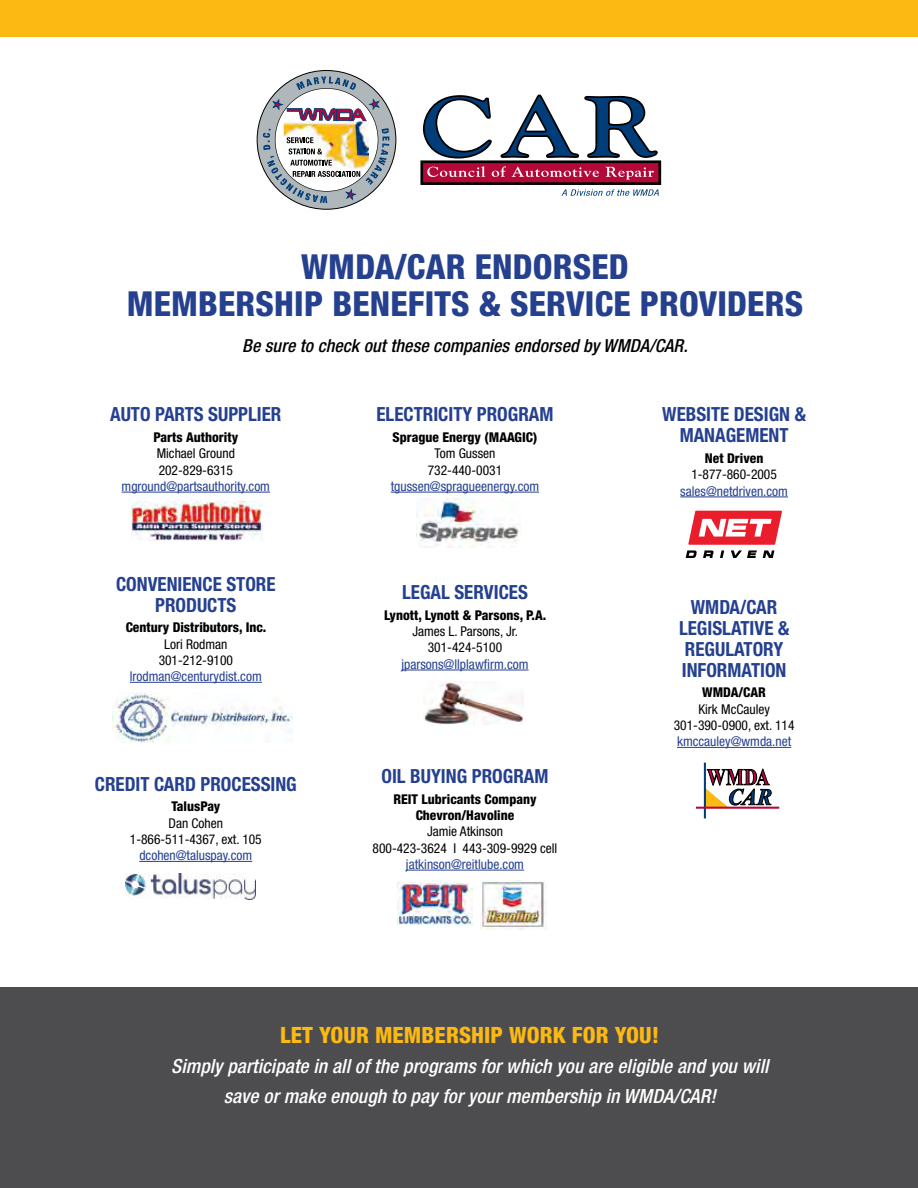
<style>
.page{position:relative;width:918px;height:1188px;background:#fff}
.page>*{position:absolute;margin:0;border:0;box-sizing:border-box;transform-origin:0 0}
.t1{font:800 condensed 34.5px/37.5px "Helvetica Neue";letter-spacing:.005em;color:#25408f;text-align:center}
.t2{font:800 condensed 22.5px "Helvetica Neue";letter-spacing:.005em;color:#fdb913}
.t3{font:700 condensed 19.5px/21px "Helvetica Neue";color:#25408f;text-align:center}
.t4{font:italic 500 condensed 19.5px/30px "Helvetica Neue";letter-spacing:.005em;color:#fff;text-align:center}
.t5{font:italic 500 condensed 18px "Helvetica Neue";letter-spacing:.005em;color:#000}
.t6{font:condensed 13.5px/16.2px "Helvetica Neue";color:#000;text-align:center}
.t7{font:condensed 13.5px "Helvetica Neue";color:#25408f}
.t8{font:800 condensed 13.5px/16.2px "Helvetica Neue";color:#000;text-align:center}
</style>
<div class="page">
<div style="left:0;top:987px;width:918px;height:201px;background:#4d4d4f"></div>
<div style="left:0;top:0;width:918px;height:37px;background:#fdb913"></div>
<svg style="left:257px;top:71px;width:139px;height:138px"></svg>
<img style="left:263px;top:76px;width:126px;height:127px">
<svg style="left:422px;top:95px;width:70px;height:64px"></svg>
<svg style="left:500px;top:95px;width:158px;height:63px"></svg>
<div style="left:420px;top:160px;width:241px;height:25px;background:#b30838;border:3px solid #000"></div>
<svg style="left:427px;top:166px;width:58px;height:11px"></svg>
<svg style="left:492px;top:166px;width:14px;height:11px"></svg>
<svg style="left:512px;top:167px;width:87px;height:10px"></svg>
<svg style="left:605px;top:167px;width:49px;height:13px"></svg>
<svg style="left:561px;top:189px;width:98px;height:7px"></svg>
<hr style="left:122px;top:492px;width:148px;height:1px;background:#25408f">
<hr style="left:130px;top:682px;width:132px;height:1px;background:#25408f">
<hr style="left:139px;top:861px;width:113px;height:1px;background:#25408f">
<hr style="left:391px;top:492px;width:148px;height:1px;background:#25408f">
<hr style="left:401px;top:670px;width:128px;height:1px;background:#25408f">
<hr style="left:406px;top:870px;width:118px;height:1px;background:#25408f">
<hr style="left:680px;top:497px;width:108px;height:1px;background:#25408f">
<hr style="left:677px;top:747px;width:114px;height:1px;background:#25408f">
<img style="left:112px;top:693px;width:181px;height:50px">
<img style="left:125px;top:874px;width:131px;height:26px">
<svg style="left:686px;top:511px;width:96px;height:47px"></svg>
<img style="left:417px;top:498px;width:102px;height:50px">
<hr style="left:704px;top:763px;width:2px;height:55px;background:#003d79">
<hr style="left:697px;top:807px;width:82px;height:2px;background:#b30838">
<svg style="left:705px;top:768px;width:67px;height:39px"></svg>
<img style="left:132px;top:501px;width:131px;height:39px">
<img style="left:424px;top:681px;width:100px;height:43px">
<img style="left:481px;top:881px;width:66px;height:48px">
<img style="left:397px;top:883px;width:76px;height:41px">
<h1 class="t1" style="left:127px;top:247px;width:678px">WMDA/CAR ENDORSED<br>MEMBERSHIP BENEFITS &amp; SERVICE PROVIDERS</h1>
<h3 class="t5" style="left:242px;top:335px;width:447px">Be sure to check out these companies endorsed by WMDA/CAR.</h3>
<h3 class="t3" style="left:110px;top:404px;width:173px">AUTO PARTS SUPPLIER</h3>
<p class="t8" style="left:153px;top:429px;width:86px">Parts Authority</p>
<p class="t6" style="left:157px;top:445px;width:80px;text-align:left">Michael Ground<br>202-829-6315</p>
<p class="t7" style="left:122px;top:478px;width:150px">mground@partsauthority.com</p>
<h3 class="t3" style="left:116px;top:573px;width:161px">CONVENIENCE STORE<br>PRODUCTS</h3>
<p class="t8" style="left:126px;top:619px;width:142px">Century Distributors, Inc.</p>
<p class="t6" style="left:159px;top:636px;width:76px">Lori Rodman<br>301-212-9100</p>
<p class="t7" style="left:130px;top:668px;width:133px">lrodman@centurydist.com</p>
<h3 class="t3" style="left:95px;top:773px;width:204px">CREDIT CARD PROCESSING</h3>
<p class="t8" style="left:171px;top:798px;width:51px">TalusPay</p>
<p class="t6" style="left:130px;top:815px;width:133px">Dan Cohen<br>1-866-511-4367, ext. 105</p>
<p class="t7" style="left:139px;top:847px;width:114px">dcohen@taluspay.com</p>
<h3 class="t3" style="left:376px;top:404px;width:179px">ELECTRICITY PROGRAM</h3>
<p class="t8" style="left:393px;top:429px;width:146px">Sprague Energy (MAAGIC)</p>
<p class="t6" style="left:428px;top:445px;width:76px">Tom Gussen<br>732-440-0031</p>
<p class="t7" style="left:391px;top:478px;width:150px">tgussen@spragueenergy.com</p>
<h3 class="t3" style="left:402px;top:582px;width:127px">LEGAL SERVICES</h3>
<p class="t8" style="left:384px;top:607px;width:164px">Lynott, Lynott &amp; Parsons, P.A.</p>
<p class="t6" style="left:412px;top:623px;width:107px">James L. Parsons, Jr.<br>301-424-5100</p>
<p class="t7" style="left:401px;top:656px;width:129px">jparsons@llplawfirm.com</p>
<h3 class="t3" style="left:382px;top:766px;width:168px">OIL BUYING PROGRAM</h3>
<p class="t8" style="left:393px;top:791px;width:145px">REIT Lubricants Company<br>Chevron/Havoline</p>
<p class="t6" style="left:373px;top:823px;width:186px">Jamie Atkinson<br>800-423-3624 I 443-309-9929 cell</p>
<p class="t7" style="left:406px;top:856px;width:120px">jatkinson@reitlube.com</p>
<h3 class="t3" style="left:662px;top:404px;width:145px">WEBSITE DESIGN &amp;<br>MANAGEMENT</h3>
<p class="t8" style="left:705px;top:450px;width:60px">Net Driven</p>
<p class="t6" style="left:691px;top:466px;width:87px">1-877-860-2005</p>
<p class="t7" style="left:680px;top:483px;width:109px">sales@netdriven.com</p>
<h3 class="t3" style="left:679px;top:596px;width:112px">WMDA/CAR<br>LEGISLATIVE &amp;<br>REGULATORY<br>INFORMATION</h3>
<p class="t8" style="left:702px;top:684px;width:65px">WMDA/CAR</p>
<p class="t6" style="left:674px;top:701px;width:122px">Kirk McCauley<br>301-390-0900, ext. 114</p>
<p class="t7" style="left:677px;top:733px;width:116px">kmccauley@wmda.net</p>
<h2 class="t2" style="left:280px;top:1021px;width:381px">LET YOUR MEMBERSHIP WORK FOR YOU!</h2>
<h3 class="t4" style="left:171px;top:1050px;width:599px">Simply participate in all of the programs for which you are eligible and you will save or make enough to pay for your membership in WMDA/CAR!</h3>
</div>
